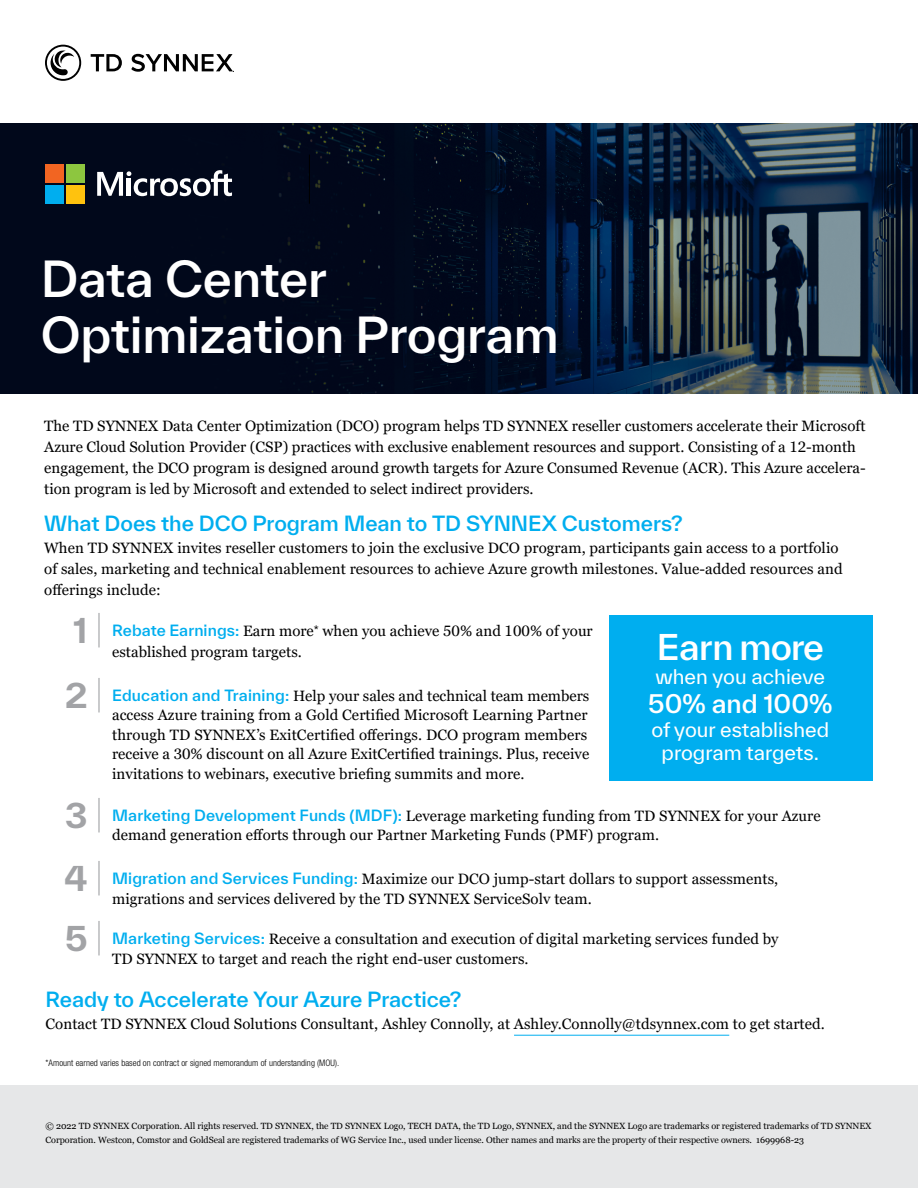
<style>
.page{position:relative;width:918px;height:1188px;background:#fff}
.page>*{position:absolute;margin:0;border:0;box-sizing:border-box;transform-origin:0 0}
.t1{font:500 48px/55.5px "TWK Everett";letter-spacing:-.005em;color:#fff}
.t2{font:500 34.2px "TWK Everett";letter-spacing:-.02em;color:#fff}
.t3{font:700 33px "TWK Everett";color:#a2a3a6}
.t4{font:500 24.75px "TWK Everett";color:#fff}
.t5{font:500 20.25px "TWK Everett";letter-spacing:-.005em;color:#00aeef}
.t6{font:19.5px/23.2px "TWK Everett";color:#fff;text-align:center}
.t7{font:15px/19.5px "Georgia Pro";letter-spacing:.005em;color:#000}
.t8{font:9px/13.5px "Georgia";letter-spacing:-.005em;color:#000}
.t9{font:300 condensed 9px "Helvetica Neue LT Pro";letter-spacing:.005em;color:#000}
.s1{font-weight:100;color:#8a8c90}
.s2{font-family:"TWK Everett";font-weight:500;color:#00aeef}
.s3{font-family:"Helvetica Neue LT Pro";font-weight:300;font-stretch:condensed}
</style>
<div class="page">
<svg style="left:45px;top:45px;width:36px;height:36px"></svg>
<svg style="left:91px;top:54px;width:31px;height:17px"></svg>
<svg style="left:131px;top:54px;width:102px;height:18px"></svg>
<img style="left:0;top:123px;width:918px;height:270px">
<div style="left:0;top:1085px;width:918px;height:103px;background:#e6e7e8"></div>
<hr style="left:514px;top:1035px;width:215px;height:1px;background:#00aeef">
<svg style="left:97px;top:170px;width:135px;height:26px"></svg>
<div style="left:45px;top:164px;width:19px;height:19px;background:#f26522"></div>
<div style="left:66px;top:164px;width:19px;height:19px;background:#8dc63f"></div>
<div style="left:45px;top:185px;width:19px;height:19px;background:#00aeef"></div>
<div style="left:66px;top:185px;width:19px;height:19px;background:#ffc20e"></div>
<hr style="left:309px;top:155px;width:1px;height:49px;background:#000">
<div style="left:609px;top:615px;width:264px;height:166px;background:#00aeef"></div>
<h1 class="t1" style="left:41px;top:251px;width:520px">Data Center<br>Optimization Program</h1>
<p class="t7" style="left:44px;top:415px;width:823px;line-height:21px">The TD SYNNEX Data Center Optimization (DCO) program helps TD SYNNEX reseller customers accelerate their Microsoft Azure Cloud Solution Provider (CSP) practices with exclusive enablement resources and support. Consisting of a 12-month engagement, the DCO program is designed around growth targets for Azure Consumed Revenue (ACR). This Azure accelera&shy;tion program is led by Microsoft and extended to select indirect providers.</p>
<h3 class="t5" style="left:44px;top:509px;width:640px">What Does the DCO Program Mean to TD SYNNEX Customers?</h3>
<p class="t7" style="left:44px;top:538px;width:800px;line-height:21px">When TD SYNNEX invites reseller customers to join the exclusive DCO program, participants gain access to a portfolio of sales, marketing and technical enablement resources to achieve Azure growth milestones. Value-added resources and offerings include:</p>
<h3 class="t3" style="left:74px;top:607px;width:31px">1<span class="s1">|</span></h3>
<h3 class="t3" style="left:65px;top:671px;width:40px">2<span class="s1">|</span></h3>
<h3 class="t3" style="left:65px;top:792px;width:40px">3<span class="s1">|</span></h3>
<h3 class="t3" style="left:64px;top:855px;width:40px">4<span class="s1">|</span></h3>
<h3 class="t3" style="left:65px;top:915px;width:40px">5<span class="s1">|</span></h3>
<p class="t7" style="left:112px;top:621px;width:482px;line-height:21px"><span class="s2">Rebate Earnings:</span> Earn more<span class="s3">*</span> when you achieve 50% and 100% of your established program targets.</p>
<p class="t7" style="left:112px;top:686px;width:479px"><span class="s2">Education and Training:</span> Help your sales and technical team members access Azure training from a Gold Certified Microsoft Learning Partner through TD SYNNEX’s ExitCertified offerings. DCO program members receive a 30% discount on all Azure ExitCertified trainings. Plus, receive invitations to webinars, executive briefing summits and more.</p>
<h2 class="t2" style="left:657px;top:623px;width:169px">Earn more</h2>
<h3 class="t6" style="left:656px;top:664px;width:171px">when you achieve</h3>
<h3 class="t4" style="left:648px;top:686px;width:186px">50% and 100%</h3>
<h3 class="t6" style="left:651px;top:718px;width:179px">of your established program targets.</h3>
<p class="t7" style="left:112px;top:807px;width:710px"><span class="s2">Marketing Development Funds (MDF):</span> Leverage marketing funding from TD SYNNEX for your Azure demand generation efforts through our Partner Marketing Funds (PMF) program.</p>
<p class="t7" style="left:112px;top:870px;width:668px"><span class="s2">Migration and Services Funding:</span> Maximize our DCO jump-start dollars to support assessments, migrations and services delivered by the TD SYNNEX ServiceSolv team.</p>
<p class="t7" style="left:112px;top:930px;width:668px"><span class="s2">Marketing Services:</span> Receive a consultation and execution of digital marketing services funded by<br>TD SYNNEX to target and reach the right end-user customers.</p>
<h3 class="t5" style="left:46px;top:985px;width:418px">Ready to Accelerate Your Azure Practice?</h3>
<p class="t7" style="left:46px;top:1015px;width:781px">Contact TD SYNNEX Cloud Solutions Consultant, Ashley Connolly, at Ashley.Connolly@tdsynnex.com to get started.</p>
<p class="t9" style="left:46px;top:1058px;width:295px">*Amount earned varies based on contract or signed memorandum of understanding (MOU).</p>
<p class="t8" style="left:46px;top:1119px;width:828px">© 2022 TD SYNNEX Corporation. All rights reserved. TD SYNNEX, the TD SYNNEX Logo, TECH DATA, the TD Logo, SYNNEX, and the SYNNEX Logo are trademarks or registered trademarks of TD SYNNEX<br>Corporation. Westcon, Comstor and GoldSeal are registered trademarks of WG Service Inc., used under license. Other names and marks are the property of their respective owners. 1699968-23</p>
</div>
